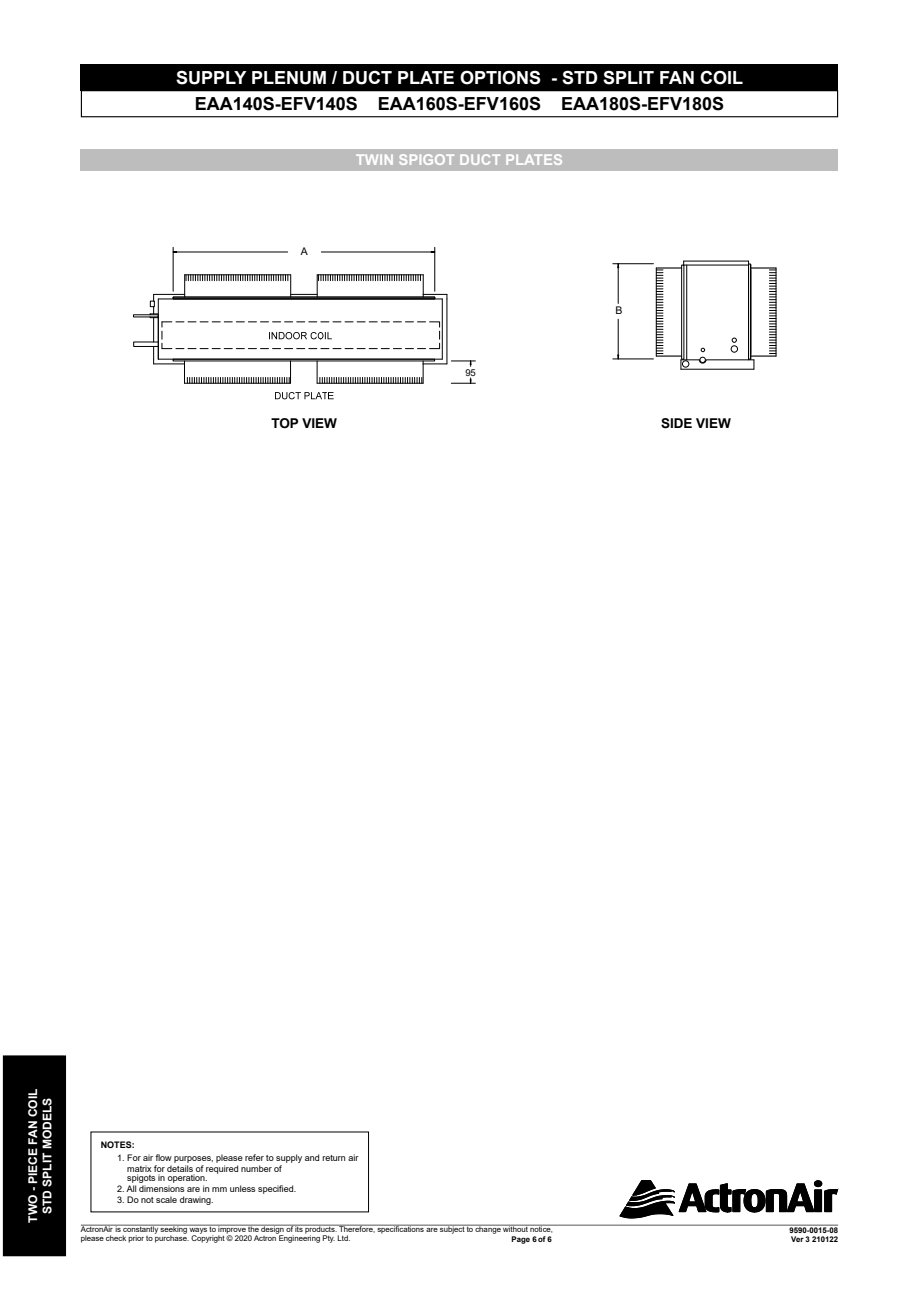
<style>
.page{position:relative;width:919px;height:1289px;background:#fff}
.page>*{position:absolute;margin:0;border:0;box-sizing:border-box;transform-origin:0 0}
.t1{font:700 18px "Arial";color:#fff}
.t2{font:700 18px "Arial";color:#000}
.t3{font:700 15px "Arial";color:#fff}
.t4{font:700 13.5px "Arial";color:#000}
.t5{font:700 12px/14.4px "Arial";color:#fff;text-align:center}
.t6{font:10.8px "Arial";color:#000}
.Table_Heading_Prgrph{font:10.5px "Arial";color:#000}
.t7{font:9.45px "Arial";color:#000}
.Notes{font:9px/10.8px "Arial";color:#000}
.t8{font:700 9px "Arial";color:#000}
.t9{font:7.8px/9.3px "Arial";color:#000}
.t10{font:700 7.8px "Arial";color:#000}
</style>
<div class="page">
<div style="left:4px;top:1056px;width:61px;height:199px;background:#000"></div>
<hr style="left:3px;top:1055px;width:1px;height:201px;background:#000">
<hr style="left:4px;top:1254px;width:61px;height:2px;background:#000">
<hr style="left:4px;top:1055px;width:61px;height:1px;background:#000">
<hr style="left:65px;top:1055px;width:1px;height:201px;background:#000">
<svg style="left:619px;top:1180px;width:218px;height:38px"></svg>
<hr style="left:81px;top:1224px;width:757px;height:1px;background:#585858">
<div style="left:133px;top:342px;width:26px;height:5px;border:1px solid #000"></div>
<hr style="left:173px;top:247px;width:1px;height:44px;background:#000">
<hr style="left:434px;top:247px;width:1px;height:44px;background:#000">
<hr style="left:177px;top:251px;width:110px;height:1px;background:#000">
<hr style="left:321px;top:251px;width:110px;height:1px;background:#000">
<img style="left:275px;top:393px;width:58px;height:7px">
<hr style="left:185px;top:274px;width:106px;height:1px;background:#000">
<hr style="left:317px;top:274px;width:106px;height:1px;background:#000">
<svg style="left:150px;top:275px;width:325px;height:109px"></svg>
<div style="left:81px;top:64px;width:757px;height:27px;background:#000"></div>
<div style="left:81px;top:90px;width:757px;height:27px;border:1px solid #000"></div>
<div style="left:81px;top:149px;width:757px;height:21px;background:#bdbdbd"></div>
<hr style="left:681px;top:369px;width:72px;height:1px;background:#000">
<hr style="left:655px;top:268px;width:1px;height:88px;background:#000">
<svg style="left:656px;top:261px;width:120px;height:108px"></svg>
<hr style="left:612px;top:358px;width:41px;height:1px;background:#000">
<hr style="left:612px;top:263px;width:41px;height:1px;background:#000">
<hr style="left:617px;top:319px;width:1px;height:36px;background:#000">
<hr style="left:617px;top:268px;width:1px;height:35px;background:#000">
<svg style="left:616px;top:354px;width:3px;height:6px"></svg>
<p class="t1" style="left:176px;top:65px;width:568px">SUPPLY PLENUM / DUCT PLATE OPTIONS - STD SPLIT FAN COIL</p>
<p class="t2" style="left:195px;top:91px;width:531px">EAA140S-EFV140S EAA160S-EFV160S EAA180S-EFV180S</p>
<p class="t7" style="left:637px;top:98px;width:23px">1000</p>
<p class="Table_Heading_Prgrph" style="left:301px;top:244px;width:9px">A</p>
<p class="t7" style="left:294px;top:245px;width:23px">1157</p>
<p class="t3" style="left:356px;top:149px;width:209px">TWIN SPIGOT DUCT PLATES</p>
<p class="t7" style="left:465px;top:366px;width:12px">95</p>
<p class="Table_Heading_Prgrph" style="left:615px;top:303px;width:9px">B</p>
<p class="t6" style="left:609px;top:304px;width:19px">407</p>
<p class="t4" style="left:271px;top:414px;width:67px">TOP VIEW</p>
<p class="t4" style="left:661px;top:414px;width:71px">SIDE VIEW</p>
<h3 class="t5" style="left:26px;top:1222px;width:136px;rotate:-90deg">TWO - PIECE FAN COIL<br>STD SPLIT MODELS</h3>
<p class="t8" style="left:101px;top:1138px;width:36px">NOTES:</p>
<p class="Notes" style="left:127px;top:1152px;width:233px;text-indent:-10px">1. For air flow purposes, please refer to supply and return air matrix for details of required number of</p>
<p class="Notes" style="left:127px;top:1172px;width:82px">spigots in operation.</p>
<p class="Notes" style="left:117px;top:1182px;width:181px">2. All dimensions are in mm unless specified.</p>
<p class="Notes" style="left:117px;top:1193px;width:98px">3. Do not scale drawing.</p>
<p class="t9" style="left:81px;top:1224px;width:473px">ActronAir is constantly seeking ways to improve the design of its products. Therefore, specifications are subject to change without notice, please check prior to purchase. Copyright © 2020 Actron Engineering Pty. Ltd.</p>
<p class="t10" style="left:789px;top:1224px;width:50px">9590-0015-08</p>
<p class="t10" style="left:511px;top:1234px;width:42px">Page 6 of 6</p>
<p class="t10" style="left:791px;top:1233px;width:48px">Ver 3 210122</p>
</div>
